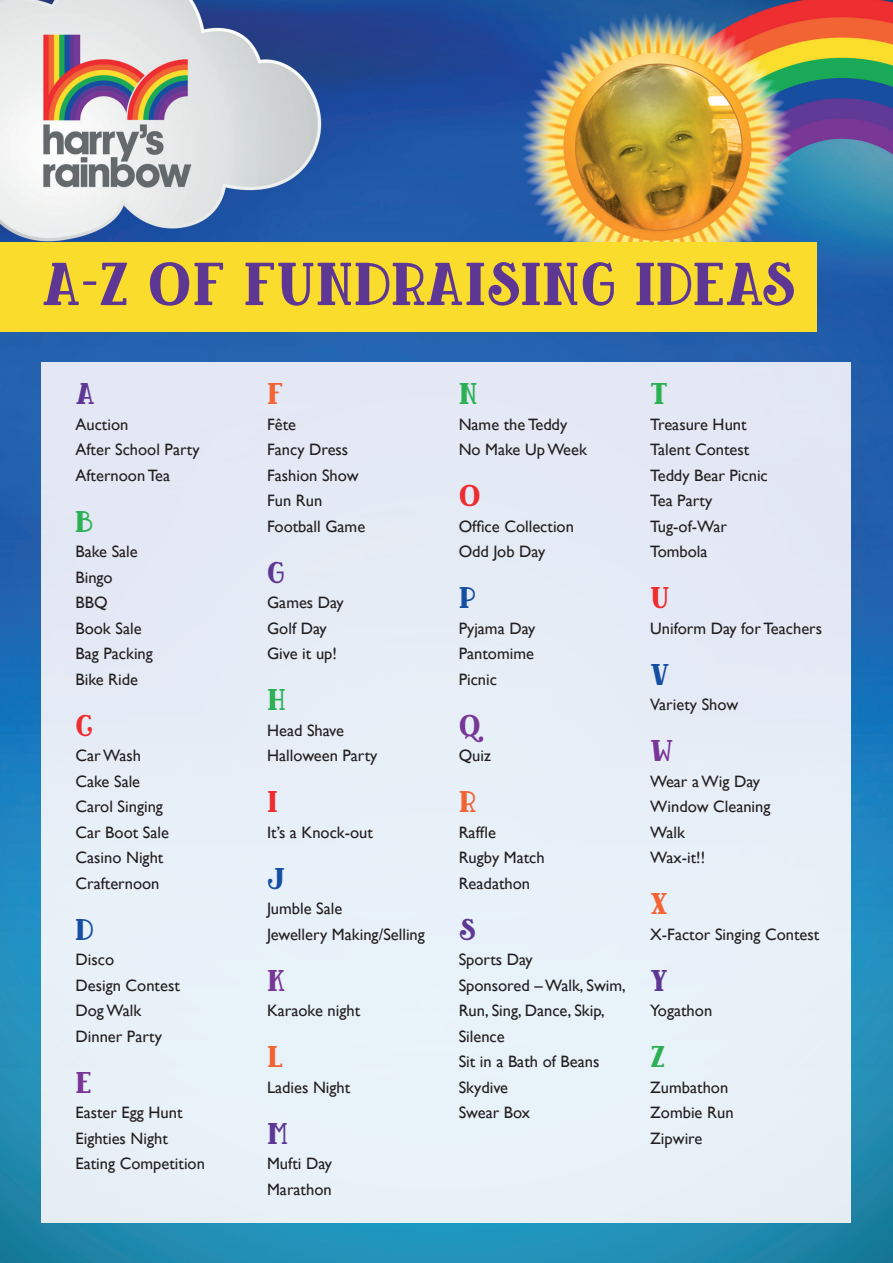
<style>
.page{position:relative;width:893px;height:1263px;background:#fff}
.page>*{position:absolute;margin:0;border:0;box-sizing:border-box;transform-origin:0 0}
.t1{font:60.45px "Sherlock Pro";color:#5e3795}
.t2{font:30px "Sherlock Pro";color:#5e3795}
.t3{font:30px "Sherlock Pro";color:#2bb054}
.t4{font:30px "Sherlock Pro";color:#ee2d31}
.t5{font:30px "Sherlock Pro";color:#154fa2}
.t6{font:30px "Sherlock Pro";color:#783796}
.t7{font:30px "Sherlock Pro";color:#f26433}
.t8{font:16.5px/25.5px "Gill Sans";color:#231f20}
</style>
<div class="page">
<img style="left:0;top:0;width:893px;height:1263px">
<div style="left:41px;top:362px;width:809px;height:861px;background:#e7eef7"></div>
<div style="left:0;top:242px;width:816px;height:90px;background:#f9dc2c"></div>
<h1 class="t1" style="left:41px;top:249px;width:755px">A-Z OF FUNDRAISING IDEAS</h1>
<h2 class="t2" style="left:75px;top:376px;width:21px">A</h2>
<p class="t8" style="left:75px;top:411px;width:126px">Auction<br>After School Party<br>Afternoon Tea</p>
<h2 class="t3" style="left:75px;top:504px;width:20px">B</h2>
<p class="t8" style="left:75px;top:539px;width:79px">Bake Sale<br>Bingo<br>BBQ<br>Book Sale<br>Bag Packing<br>Bike Ride</p>
<h2 class="t4" style="left:75px;top:708px;width:19px">C</h2>
<p class="t8" style="left:75px;top:743px;width:95px">Car Wash<br>Cake Sale<br>Carol Singing<br>Car Boot Sale<br>Casino Night<br>Crafternoon</p>
<h2 class="t5" style="left:75px;top:912px;width:20px">D</h2>
<p class="t8" style="left:75px;top:947px;width:106px">Disco<br>Design Contest<br>Dog Walk<br>Dinner Party</p>
<h2 class="t6" style="left:75px;top:1065px;width:18px">E</h2>
<p class="t8" style="left:75px;top:1100px;width:131px">Easter Egg Hunt<br>Eighties Night<br>Eating Competition</p>
<h2 class="t7" style="left:267px;top:376px;width:18px">F</h2>
<p class="t8" style="left:267px;top:411px;width:100px">Fête<br>Fancy Dress<br>Fashion Show<br>Fun Run<br>Football Game</p>
<h2 class="t2" style="left:267px;top:555px;width:19px">G</h2>
<p class="t8" style="left:267px;top:590px;width:78px">Games Day<br>Golf Day<br>Give it up!</p>
<h2 class="t3" style="left:267px;top:682px;width:20px">H</h2>
<p class="t8" style="left:267px;top:717px;width:112px">Head Shave<br>Halloween Party</p>
<h2 class="t4" style="left:267px;top:784px;width:12px">I</h2>
<p class="t8" style="left:267px;top:819px;width:107px">It’s a Knock-out</p>
<h2 class="t5" style="left:267px;top:861px;width:19px">J</h2>
<p class="t8" style="left:267px;top:896px;width:159px">Jumble Sale<br>Jewellery Making/Selling</p>
<h2 class="t6" style="left:267px;top:963px;width:19px">K</h2>
<p class="t8" style="left:267px;top:998px;width:95px">Karaoke night</p>
<h2 class="t7" style="left:267px;top:1039px;width:18px">L</h2>
<p class="t8" style="left:267px;top:1074px;width:85px">Ladies Night</p>
<h2 class="t2" style="left:267px;top:1116px;width:23px">M</h2>
<p class="t8" style="left:267px;top:1151px;width:66px">Mufti Day<br>Marathon</p>
<h2 class="t3" style="left:459px;top:376px;width:21px">N</h2>
<p class="t8" style="left:459px;top:411px;width:130px">Name the Teddy<br>No Make Up Week</p>
<h2 class="t4" style="left:459px;top:478px;width:24px">O</h2>
<p class="t8" style="left:459px;top:513px;width:117px">Office Collection<br>Odd Job Day</p>
<h2 class="t5" style="left:459px;top:580px;width:19px">P</h2>
<p class="t8" style="left:459px;top:615px;width:78px;text-align:justify">Pyjama Day Pantomime Picnic</p>
<h2 class="t6" style="left:459px;top:708px;width:23px">Q</h2>
<p class="t8" style="left:459px;top:743px;width:34px">Quiz</p>
<h2 class="t7" style="left:459px;top:784px;width:19px">R</h2>
<p class="t8" style="left:459px;top:819px;width:88px">Raffle<br>Rugby Match<br>Readathon</p>
<h2 class="t2" style="left:459px;top:912px;width:18px">S</h2>
<p class="t8" style="left:459px;top:947px;width:169px">Sports Day<br>Sponsored – Walk, Swim,<br>Run, Sing, Dance, Skip,<br>Silence<br>Sit in a Bath of Beans<br>Skydive<br>Swear Box</p>
<h2 class="t3" style="left:650px;top:376px;width:19px">T</h2>
<p class="t8" style="left:650px;top:411px;width:119px">Treasure Hunt<br>Talent Contest<br>Teddy Bear Picnic<br>Tea Party<br>Tug-of-War<br>Tombola</p>
<h2 class="t4" style="left:650px;top:580px;width:21px">U</h2>
<p class="t8" style="left:650px;top:615px;width:173px">Uniform Day for Teachers</p>
<h2 class="t5" style="left:650px;top:657px;width:21px">V</h2>
<p class="t8" style="left:650px;top:692px;width:89px">Variety Show</p>
<h2 class="t6" style="left:650px;top:733px;width:25px">W</h2>
<p class="t8" style="left:650px;top:768px;width:122px">Wear a Wig Day<br>Window Cleaning<br>Walk<br>Wax-it!!</p>
<h2 class="t7" style="left:650px;top:886px;width:19px">X</h2>
<p class="t8" style="left:650px;top:921px;width:170px">X-Factor Singing Contest</p>
<h2 class="t2" style="left:650px;top:963px;width:20px">Y</h2>
<p class="t8" style="left:650px;top:998px;width:63px">Yogathon</p>
<h2 class="t3" style="left:650px;top:1039px;width:17px">Z</h2>
<p class="t8" style="left:650px;top:1074px;width:85px">Zumbathon<br>Zombie Run<br>Zipwire</p>
</div>
